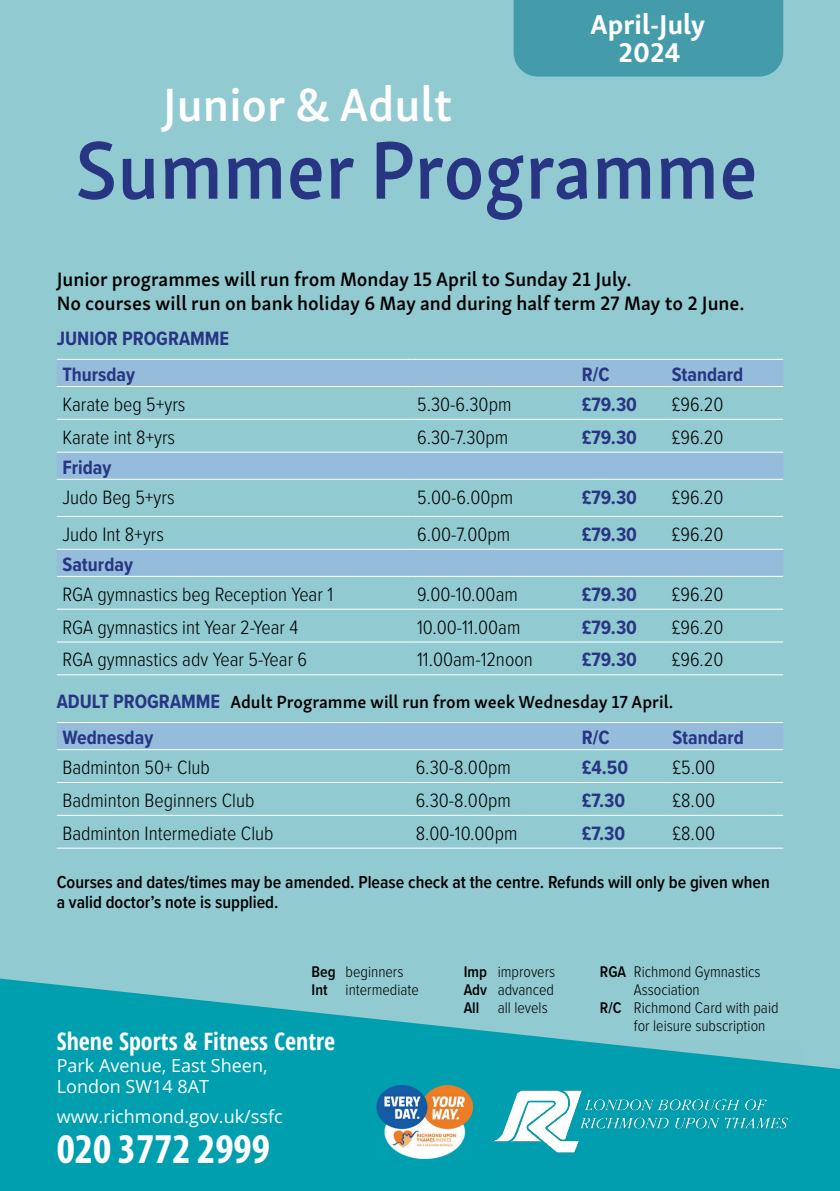
<style>
.page{position:relative;width:840px;height:1191px;background:#fff}
.page>*{position:absolute;margin:0;border:0;box-sizing:border-box;transform-origin:0 0}
.t1{font:600 84px "Skolar Sans Latn Cn";color:#283583}
.t2{font:600 48px "Skolar Sans Latn";color:#fff}
.t3{font:700 condensed 42.6px "Myriad Pro";color:#fff}
.t4{font:700 28px/28px "Skolar Sans Latn";color:#fff;text-align:center}
.t5{font:700 condensed 24px "Open Sans";color:#fff}
.t6{font:300 20px "Proxima Nova Cond";color:#000}
.t7{font:700 20px/35.6px "Proxima Nova Cond";color:#283583}
.t8{font:600 20px/24px "Skolar Sans Latn";color:#000}
.t9{font:600 18px/20px "Proxima Nova Cond";color:#000}
.t10{font:18px/21.6px "Open Sans";color:#fff}
.t11{font:600 18px "Skolar Sans Latn";color:#000}
.t12{font:300 16px/18px "Proxima Nova Cond";color:#000}
.s1{font-weight:600}
</style>
<div class="page">
<div style="left:0;top:0;width:839px;height:1191px;background:#92cad2"></div>
<svg style="left:0;top:978px;width:839px;height:213px;fill:#009faf"></svg>
<img style="left:491px;top:1041px;width:314px;height:149px">
<img style="left:376px;top:1085px;width:96px;height:73px">
<div style="left:513px;top:0;width:269px;height:77px;background:#449cab"></div>
<svg style="left:57px;top:360px;width:725px;height:216px"></svg>
<hr style="left:57px;top:419px;width:354px;height:1px;background:#fff">
<hr style="left:411px;top:419px;width:164px;height:1px;background:#fff">
<hr style="left:575px;top:419px;width:90px;height:1px;background:#fff">
<hr style="left:665px;top:419px;width:117px;height:1px;background:#fff">
<hr style="left:575px;top:549px;width:90px;height:1px;background:#fff">
<hr style="left:665px;top:549px;width:117px;height:1px;background:#fff">
<hr style="left:57px;top:608px;width:354px;height:1px;background:#fff">
<hr style="left:411px;top:608px;width:164px;height:1px;background:#fff">
<hr style="left:57px;top:641px;width:354px;height:1px;background:#fff">
<hr style="left:411px;top:641px;width:164px;height:1px;background:#fff">
<hr style="left:575px;top:674px;width:90px;height:1px;background:#fff">
<hr style="left:665px;top:674px;width:117px;height:1px;background:#fff">
<hr style="left:575px;top:479px;width:90px;height:1px;background:#fff">
<hr style="left:665px;top:479px;width:117px;height:1px;background:#fff">
<hr style="left:575px;top:516px;width:90px;height:1px;background:#fff">
<hr style="left:665px;top:516px;width:117px;height:1px;background:#fff">
<hr style="left:575px;top:576px;width:90px;height:1px;background:#fff">
<hr style="left:665px;top:576px;width:117px;height:1px;background:#fff">
<hr style="left:575px;top:608px;width:90px;height:1px;background:#fff">
<hr style="left:665px;top:608px;width:117px;height:1px;background:#fff">
<hr style="left:575px;top:641px;width:90px;height:1px;background:#fff">
<hr style="left:665px;top:641px;width:117px;height:1px;background:#fff">
<hr style="left:57px;top:516px;width:354px;height:1px;background:#fff">
<hr style="left:411px;top:516px;width:164px;height:1px;background:#fff">
<hr style="left:57px;top:451px;width:354px;height:1px;background:#fff">
<hr style="left:411px;top:451px;width:164px;height:1px;background:#fff">
<hr style="left:575px;top:451px;width:90px;height:1px;background:#fff">
<hr style="left:665px;top:451px;width:117px;height:1px;background:#fff">
<hr style="left:57px;top:479px;width:354px;height:1px;background:#fff">
<hr style="left:411px;top:479px;width:164px;height:1px;background:#fff">
<hr style="left:57px;top:549px;width:354px;height:1px;background:#fff">
<hr style="left:411px;top:549px;width:164px;height:1px;background:#fff">
<hr style="left:57px;top:576px;width:354px;height:1px;background:#fff">
<hr style="left:411px;top:576px;width:164px;height:1px;background:#fff">
<hr style="left:57px;top:674px;width:354px;height:1px;background:#fff">
<hr style="left:411px;top:674px;width:164px;height:1px;background:#fff">
<hr style="left:665px;top:359px;width:117px;height:1px;background:#fff">
<hr style="left:665px;top:386px;width:117px;height:1px;background:#fff">
<hr style="left:57px;top:359px;width:354px;height:1px;background:#fff">
<hr style="left:411px;top:359px;width:164px;height:1px;background:#fff">
<hr style="left:575px;top:359px;width:90px;height:1px;background:#fff">
<hr style="left:57px;top:386px;width:354px;height:1px;background:#fff">
<hr style="left:411px;top:386px;width:164px;height:1px;background:#fff">
<hr style="left:575px;top:386px;width:90px;height:1px;background:#fff">
<div style="left:57px;top:723px;width:725px;height:26px;background:#95bddb"></div>
<hr style="left:57px;top:815px;width:353px;height:1px;background:#fff">
<hr style="left:410px;top:815px;width:165px;height:1px;background:#fff">
<hr style="left:575px;top:815px;width:91px;height:1px;background:#fff">
<hr style="left:666px;top:815px;width:116px;height:1px;background:#fff">
<hr style="left:57px;top:847px;width:353px;height:1px;background:#fff">
<hr style="left:410px;top:847px;width:165px;height:1px;background:#fff">
<hr style="left:575px;top:847px;width:91px;height:1px;background:#fff">
<hr style="left:666px;top:847px;width:116px;height:1px;background:#fff">
<hr style="left:575px;top:749px;width:91px;height:1px;background:#fff">
<hr style="left:666px;top:749px;width:116px;height:1px;background:#fff">
<hr style="left:57px;top:749px;width:353px;height:1px;background:#fff">
<hr style="left:410px;top:749px;width:165px;height:1px;background:#fff">
<hr style="left:57px;top:782px;width:353px;height:1px;background:#fff">
<hr style="left:410px;top:782px;width:165px;height:1px;background:#fff">
<hr style="left:575px;top:782px;width:91px;height:1px;background:#fff">
<hr style="left:666px;top:782px;width:116px;height:1px;background:#fff">
<hr style="left:575px;top:722px;width:91px;height:1px;background:#fff">
<hr style="left:666px;top:722px;width:116px;height:1px;background:#fff">
<hr style="left:57px;top:722px;width:353px;height:1px;background:#fff">
<hr style="left:410px;top:722px;width:165px;height:1px;background:#fff">
<h2 class="t2" style="left:163px;top:67px;width:291px">Junior &amp; Adult</h2>
<h3 class="t4" style="left:590px;top:7px;width:116px">April-July<br>2024</h3>
<h1 class="t1" style="left:75px;top:104px;width:684px">Summer Programme</h1>
<p class="t8" style="left:57px;top:265px;width:689px">Junior programmes will run from Monday 15 April to Sunday 21 July.<br>No courses will run on bank holiday 6 May and during half term 27 May to 2 June.</p>
<p class="t7" style="left:57px;top:320px;width:174px">JUNIOR PROGRAMME<br>Thursday</p>
<p class="t7" style="left:581px;top:356px;width:29px">R/C</p>
<p class="t7" style="left:671px;top:356px;width:73px">Standard</p>
<p class="t6" style="left:62px;top:389px;width:124px">Karate beg 5+yrs</p>
<p class="t6" style="left:417px;top:389px;width:96px">5.30-6.30pm</p>
<p class="t7" style="left:581px;top:386px;width:57px">£79.30</p>
<p class="t6" style="left:671px;top:389px;width:53px">£96.20</p>
<p class="t6" style="left:62px;top:422px;width:114px">Karate int 8+yrs</p>
<p class="t6" style="left:417px;top:422px;width:93px">6.30-7.30pm</p>
<p class="t7" style="left:581px;top:419px;width:57px">£79.30</p>
<p class="t6" style="left:671px;top:422px;width:53px">£96.20</p>
<p class="t7" style="left:62px;top:449px;width:51px">Friday</p>
<p class="t6" style="left:62px;top:482px;width:114px">Judo Beg 5+yrs</p>
<p class="t6" style="left:417px;top:482px;width:98px">5.00-6.00pm</p>
<p class="t7" style="left:581px;top:479px;width:57px">£79.30</p>
<p class="t6" style="left:671px;top:482px;width:53px">£96.20</p>
<p class="t6" style="left:62px;top:519px;width:103px">Judo Int 8+yrs</p>
<p class="t6" style="left:417px;top:519px;width:94px">6.00-7.00pm</p>
<p class="t7" style="left:581px;top:516px;width:57px">£79.30</p>
<p class="t6" style="left:671px;top:519px;width:53px">£96.20</p>
<p class="t7" style="left:62px;top:546px;width:72px">Saturday</p>
<p class="t6" style="left:62px;top:579px;width:272px">RGA gymnastics beg Reception Year 1</p>
<p class="t6" style="left:417px;top:579px;width:102px">9.00-10.00am</p>
<p class="t7" style="left:581px;top:576px;width:57px">£79.30</p>
<p class="t6" style="left:671px;top:579px;width:53px">£96.20</p>
<p class="t6" style="left:62px;top:612px;width:237px">RGA gymnastics int Year 2-Year 4</p>
<p class="t6" style="left:417px;top:612px;width:105px">10.00-11.00am</p>
<p class="t7" style="left:581px;top:608px;width:57px">£79.30</p>
<p class="t6" style="left:671px;top:612px;width:53px">£96.20</p>
<p class="t6" style="left:62px;top:645px;width:246px">RGA gymnastics adv Year 5-Year 6</p>
<p class="t6" style="left:417px;top:645px;width:117px">11.00am-12noon</p>
<p class="t7" style="left:581px;top:641px;width:57px">£79.30</p>
<p class="t6" style="left:671px;top:645px;width:53px">£96.20</p>
<p class="t7" style="left:57px;top:683px;width:165px">ADULT PROGRAMME<br>Wednesday</p>
<p class="t11" style="left:230px;top:688px;width:444px">Adult Programme will run from week Wednesday 17 April.</p>
<p class="t7" style="left:581px;top:719px;width:29px">R/C</p>
<p class="t7" style="left:672px;top:719px;width:73px">Standard</p>
<p class="t6" style="left:62px;top:752px;width:149px">Badminton 50+ Club</p>
<p class="t6" style="left:415px;top:752px;width:96px">6.30-8.00pm</p>
<p class="t7" style="left:581px;top:749px;width:48px">£4.50</p>
<p class="t6" style="left:672px;top:752px;width:44px">£5.00</p>
<p class="t6" style="left:62px;top:785px;width:193px">Badminton Beginners Club</p>
<p class="t6" style="left:415px;top:785px;width:96px">6.30-8.00pm</p>
<p class="t7" style="left:581px;top:782px;width:45px">£7.30</p>
<p class="t6" style="left:672px;top:785px;width:44px">£8.00</p>
<p class="t6" style="left:62px;top:818px;width:212px">Badminton Intermediate Club</p>
<p class="t6" style="left:415px;top:818px;width:103px">8.00-10.00pm</p>
<p class="t7" style="left:581px;top:814px;width:45px">£7.30</p>
<p class="t6" style="left:672px;top:818px;width:44px">£8.00</p>
<p class="t9" style="left:57px;top:871px;width:714px">Courses and dates/times may be amended. Please check at the centre. Refunds will only be given when a valid doctor’s note is supplied.</p>
<p class="t12" style="left:311px;top:961px;width:109px"><span class="s1">Beg</span> beginners<br><span class="s1">Int</span> intermediate</p>
<p class="t12" style="left:463px;top:961px;width:93px;text-align:justify"><span class="s1">Imp</span> improvers <span class="s1">Adv</span> advanced <span class="s1">All</span> all levels</p>
<p class="t5" style="left:57px;top:1024px;width:280px">Shene Sports &amp; Fitness Centre</p>
<p class="t10" style="left:57px;top:1054px;width:212px">Park Avenue, East Sheen,<br>London SW14 8AT</p>
<p class="t10" style="left:57px;top:1104px;width:227px">www.richmond.gov.uk/ssfc</p>
<h3 class="t3" style="left:57px;top:1121px;width:214px">020 3772 2999</h3>
<p class="t12" style="left:599px;top:961px;width:162px"><span class="s1">RGA</span> Richmond Gymnastics</p>
<p class="t12" style="left:633px;top:979px;width:67px">Association</p>
<p class="t12" style="left:599px;top:997px;width:180px"><span class="s1">R/C</span> Richmond Card with paid</p>
<p class="t12" style="left:633px;top:1015px;width:133px">for leisure subscription</p>
</div>
